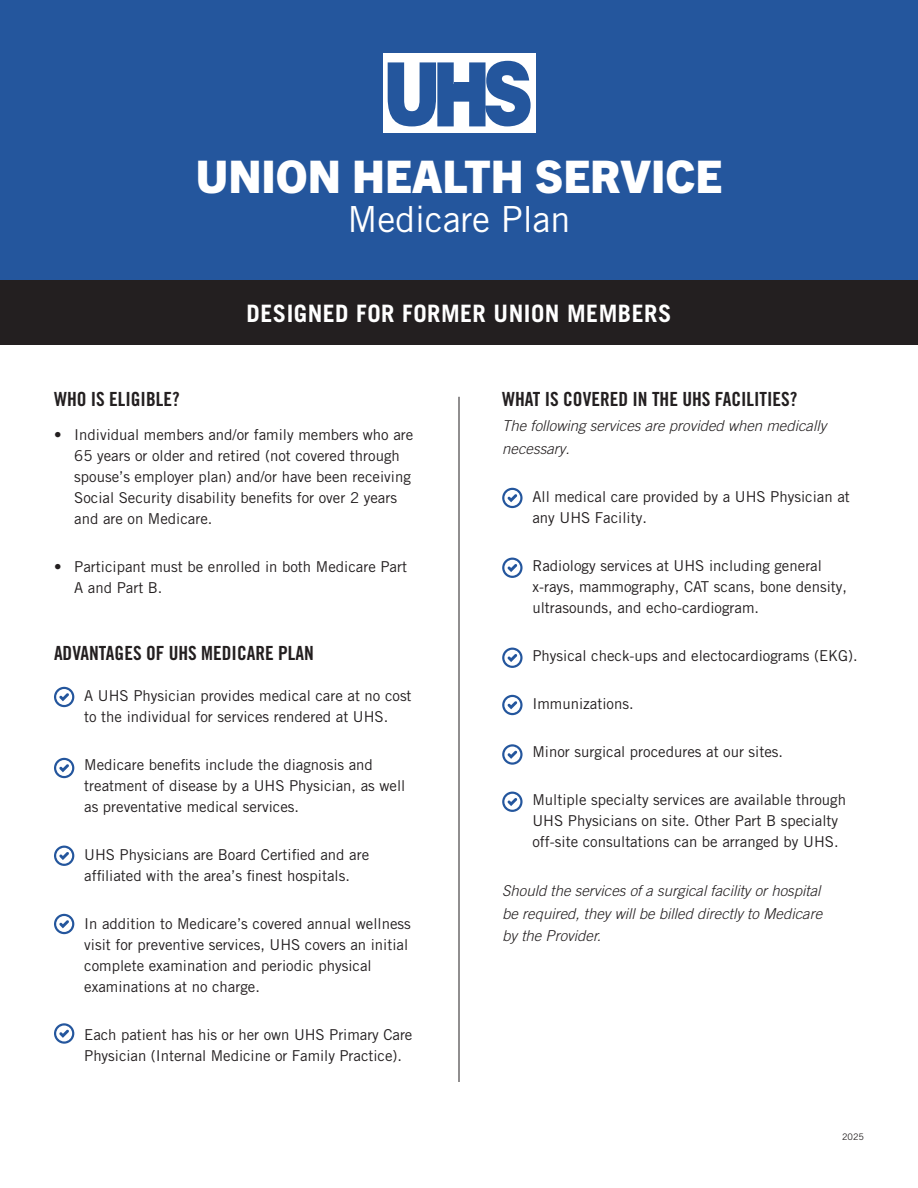
<style>
.page{position:relative;width:918px;height:1188px;background:#fff}
.page>*{position:absolute;margin:0;border:0;box-sizing:border-box;transform-origin:0 0}
.t1{font:800 45px "Trade Gothic Next LT Pro";color:#fff}
.t2{font:36px "Trade Gothic LT Pro";letter-spacing:-.005em;color:#fff}
.t3{font:700 24px "Trade Gothic LT Pro";letter-spacing:.02em;color:#fff}
.t4{font:19.5px "Trade Gothic LT Std Bd Cn 20";color:#231f20}
.t5{font:15px/21px "Trade Gothic LT Pro";color:#231f20}
.t6{font:italic 300 15px/22.5px "Trade Gothic LT Pro";color:#231f20}
.t7{font:9px "Trade Gothic LT Pro";color:#231f20}
</style>
<div class="page">
<div style="left:0;top:0;width:918px;height:280px;background:#24569d"></div>
<div style="left:0;top:280px;width:918px;height:65px;background:#231f20"></div>
<hr style="left:459px;top:397px;width:1px;height:685px;background:#231f20">
<div style="left:383px;top:53px;width:152px;height:80px;background:#fff"></div>
<svg style="left:388px;top:61px;width:143px;height:65px"></svg>
<svg style="left:54px;top:687px;width:20px;height:20px"></svg>
<svg style="left:56px;top:689px;width:16px;height:16px"></svg>
<svg style="left:59px;top:693px;width:10px;height:8px"></svg>
<svg style="left:502px;top:488px;width:21px;height:20px"></svg>
<svg style="left:504px;top:490px;width:16px;height:16px"></svg>
<svg style="left:507px;top:494px;width:10px;height:8px"></svg>
<svg style="left:502px;top:558px;width:21px;height:20px"></svg>
<svg style="left:504px;top:560px;width:16px;height:16px"></svg>
<svg style="left:507px;top:564px;width:10px;height:8px"></svg>
<svg style="left:502px;top:648px;width:21px;height:20px"></svg>
<svg style="left:504px;top:650px;width:16px;height:16px"></svg>
<svg style="left:507px;top:654px;width:10px;height:8px"></svg>
<svg style="left:502px;top:695px;width:21px;height:20px"></svg>
<svg style="left:504px;top:697px;width:16px;height:16px"></svg>
<svg style="left:507px;top:701px;width:10px;height:8px"></svg>
<svg style="left:502px;top:744px;width:21px;height:21px"></svg>
<div style="left:504px;top:747px;width:16px;height:15px;background:#fff;border-radius:50%"></div>
<svg style="left:507px;top:751px;width:10px;height:8px"></svg>
<svg style="left:502px;top:792px;width:21px;height:20px"></svg>
<svg style="left:504px;top:794px;width:16px;height:16px"></svg>
<svg style="left:507px;top:798px;width:10px;height:8px"></svg>
<svg style="left:54px;top:758px;width:20px;height:20px"></svg>
<div style="left:56px;top:760px;width:16px;height:16px;background:#fff;border-radius:50%"></div>
<svg style="left:59px;top:764px;width:10px;height:8px"></svg>
<svg style="left:54px;top:846px;width:20px;height:20px"></svg>
<div style="left:56px;top:848px;width:16px;height:16px;background:#fff;border-radius:50%"></div>
<svg style="left:59px;top:852px;width:10px;height:8px"></svg>
<svg style="left:54px;top:914px;width:20px;height:20px"></svg>
<div style="left:56px;top:916px;width:16px;height:16px;background:#fff;border-radius:50%"></div>
<svg style="left:59px;top:920px;width:10px;height:8px"></svg>
<svg style="left:54px;top:1023px;width:20px;height:21px"></svg>
<div style="left:56px;top:1026px;width:16px;height:15px;background:#fff;border-radius:50%"></div>
<svg style="left:59px;top:1030px;width:10px;height:8px"></svg>
<p class="t1" style="left:196px;top:146px;width:528px">UNION HEALTH SERVICE</p>
<p class="t2" style="left:348px;top:198px;width:224px">Medicare Plan</p>
<p class="t3" style="left:247px;top:299px;width:426px">DESIGNED FOR FORMER UNION MEMBERS</p>
<p class="t4" style="left:54px;top:387px;width:127px">WHO IS ELIGIBLE?</p>
<p class="t5" style="left:74px;top:424px;width:341px;text-indent:-20px">• Individual members and/or family members who are 65 years or older and retired (not covered through spouse’s employer plan) and/or have been receiving Social Security disability benefits for over 2 years and are on Medicare.</p>
<p class="t5" style="left:74px;top:556px;width:334px;text-indent:-20px">• Participant must be enrolled in both Medicare Part<br>A and Part B.</p>
<p class="t4" style="left:54px;top:641px;width:261px">ADVANTAGES OF UHS MEDICARE PLAN</p>
<p class="t5" style="left:64px;top:685px;width:349px;text-align:center">• A UHS Physician provides medical care at no cost to the individual for services rendered at UHS.</p>
<p class="t5" style="left:84px;top:754px;width:323px;text-indent:-20px">• Medicare benefits include the diagnosis and treatment of disease by a UHS Physician, as well as preventative medical services.</p>
<p class="t5" style="left:64px;top:844px;width:307px;text-align:center">• UHS Physicians are Board Certified and are affiliated with the area’s finest hospitals.</p>
<p class="t5" style="left:84px;top:913px;width:328px;text-indent:-20px">• In addition to Medicare’s covered annual wellness visit for preventive services, UHS covers an initial complete examination and periodic physical examinations at no charge.</p>
<p class="t5" style="left:84px;top:1024px;width:330px;text-indent:-20px">• Each patient has his or her own UHS Primary Care<br>Physician (Internal Medicine or Family Practice).</p>
<p class="t4" style="left:502px;top:387px;width:297px">WHAT IS COVERED IN THE UHS FACILITIES?</p>
<p class="t6" style="left:502px;top:415px;width:326px">The following services are provided when medically necessary.</p>
<p class="t5" style="left:532px;top:486px;width:319px;text-indent:-20px">• All medical care provided by a UHS Physician at any UHS Facility.</p>
<p class="t5" style="left:532px;top:555px;width:316px;text-indent:-20px">• Radiology services at UHS including general x-rays, mammography, CAT scans, bone density, ultrasounds, and echo-cardiogram.</p>
<p class="t5" style="left:512px;top:645px;width:347px">• Physical check-ups and electocardiograms (EKG).</p>
<p class="t5" style="left:512px;top:693px;width:123px">• Immunizations.</p>
<p class="t5" style="left:512px;top:741px;width:273px">• Minor surgical procedures at our sites.</p>
<p class="t5" style="left:532px;top:789px;width:315px;text-indent:-20px">• Multiple specialty services are available through<br>UHS Physicians on site. Other Part B specialty off-site consultations can be arranged by UHS.</p>
<p class="t6" style="left:502px;top:880px;width:322px;text-align:justify">Should the services of a surgical facility or hospital be required, they will be billed directly to Medicare by the Provider.</p>
<p class="t7" style="left:842px;top:1132px;width:23px">2025</p>
</div>
